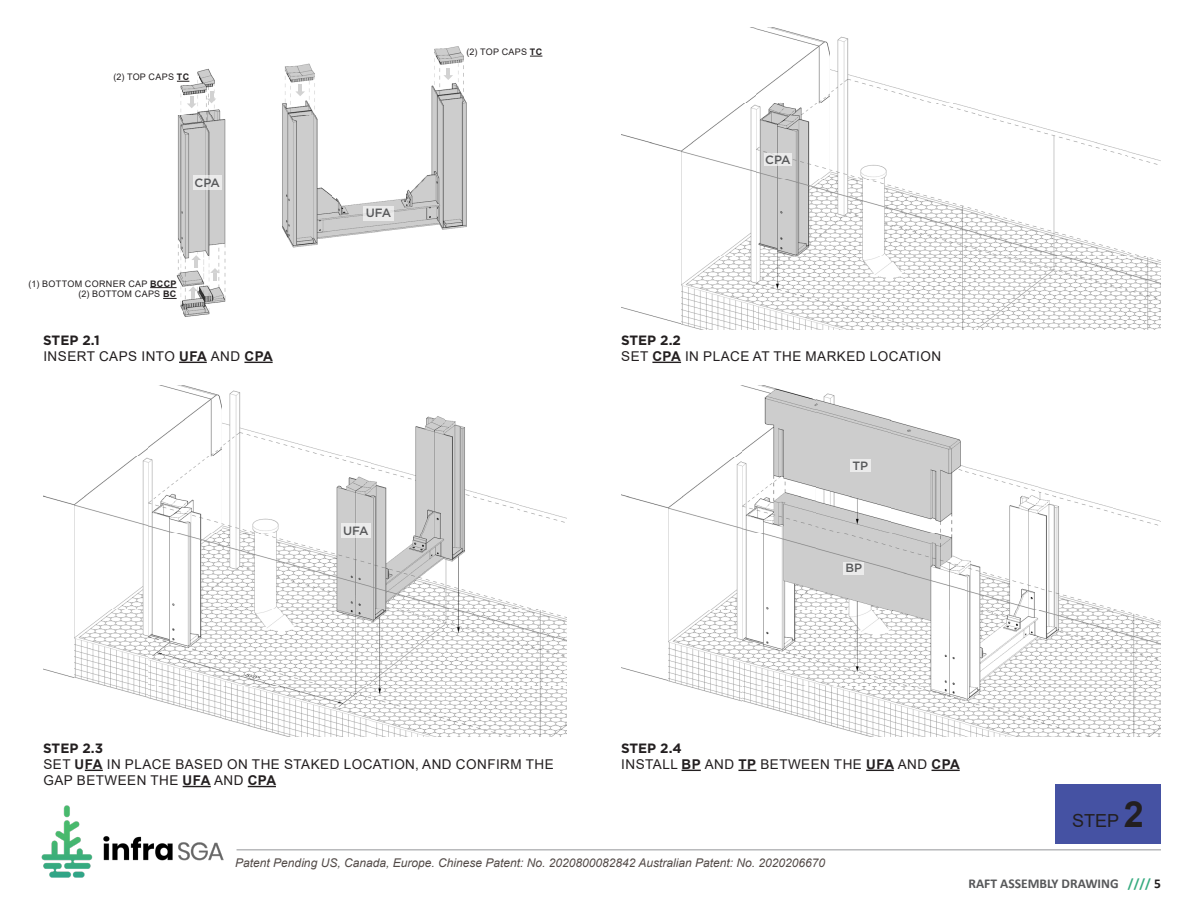
<style>
.page{position:relative;width:1188px;height:918px;background:#fff}
.page>*{position:absolute;margin:0;border:0;box-sizing:border-box;transform-origin:0 0}
.t1{font:18px "Arial";color:#231f20}
.LABEL{font:13.5px/16.2px "Arial";letter-spacing:.035em;color:#231f20}
.t2{font:700 13.5px "Gotham";color:#231f20}
.t3{font:700 13.5px "Calibri";color:#57585a}
.t4{font:italic 12px "Arial";color:#524a47}
.PANEL_LABEL_2{font:500 12px "Gotham";color:#57585a}
.LABEL-2{font:9px "Arial";letter-spacing:.035em;color:#231f20}
.s1{font-weight:700}
.s2{font-weight:700;font-size:36px}
.s3{color:#37ab80}
.s4{color:#231f20}
</style>
<div class="page">
<img style="left:745px;top:27px;width:205px;height:76px">
<img style="left:621px;top:103px;width:540px;height:226px">
<img style="left:135px;top:386px;width:330px;height:71px">
<img style="left:43px;top:457px;width:524px;height:153px">
<img style="left:43px;top:668px;width:31px;height:10px">
<img style="left:74px;top:610px;width:493px;height:127px">
<img style="left:735px;top:386px;width:226px;height:71px">
<img style="left:621px;top:457px;width:540px;height:153px">
<img style="left:621px;top:667px;width:47px;height:14px">
<img style="left:668px;top:610px;width:493px;height:127px">
<img style="left:176px;top:63px;width:140px;height:53px">
<img style="left:407px;top:46px;width:60px;height:146px">
<img style="left:150px;top:116px;width:34px;height:199px">
<img style="left:184px;top:116px;width:143px;height:76px">
<img style="left:184px;top:192px;width:283px;height:76px">
<img style="left:184px;top:268px;width:42px;height:49px">
<div style="left:1055px;top:785px;width:106px;height:59px;background:#4552a3"></div>
<img style="left:41px;top:805px;width:183px;height:73px">
<hr style="left:237px;top:849px;width:924px;height:1px;background:#939598">
<svg style="left:179px;top:362px;width:28px;height:1px"></svg>
<svg style="left:244px;top:362px;width:29px;height:1px"></svg>
<svg style="left:652px;top:362px;width:29px;height:1px"></svg>
<svg style="left:85px;top:770px;width:18px;height:1px"></svg>
<svg style="left:183px;top:786px;width:28px;height:1px"></svg>
<svg style="left:248px;top:786px;width:28px;height:1px"></svg>
<svg style="left:682px;top:770px;width:19px;height:1px"></svg>
<svg style="left:738px;top:770px;width:18px;height:1px"></svg>
<svg style="left:866px;top:770px;width:28px;height:1px"></svg>
<svg style="left:932px;top:770px;width:28px;height:1px"></svg>
<svg style="left:177px;top:81px;width:12px;height:1px"></svg>
<svg style="left:530px;top:56px;width:12px;height:1px"></svg>
<svg style="left:150px;top:287px;width:27px;height:1px"></svg>
<svg style="left:163px;top:298px;width:14px;height:1px"></svg>
<div style="left:764px;top:153px;width:28px;height:13px;background:#ebebeb"></div>
<div style="left:850px;top:459px;width:21px;height:13px;background:#ebebeb"></div>
<div style="left:844px;top:562px;width:20px;height:12px;background:#ebebeb"></div>
<svg style="left:194px;top:175px;width:28px;height:15px"></svg>
<div style="left:363px;top:206px;width:31px;height:14px;background:#ebebeb"></div>
<div style="left:341px;top:523px;width:29px;height:14px;background:#ebebeb"></div>
<svg style="left:443px;top:68px;width:10px;height:12px"></svg>
<svg style="left:295px;top:84px;width:10px;height:12px"></svg>
<svg style="left:207px;top:91px;width:9px;height:12px"></svg>
<svg style="left:187px;top:96px;width:10px;height:12px"></svg>
<svg style="left:210px;top:268px;width:10px;height:12px"></svg>
<svg style="left:191px;top:255px;width:10px;height:12px"></svg>
<svg style="left:188px;top:286px;width:10px;height:12px"></svg>
<p class="LABEL-2" style="left:114px;top:71px;width:77px">(2) TOP CAPS <span class="s1">TC</span></p>
<p class="PANEL_LABEL_2" style="left:195px;top:175px;width:27px">CPA</p>
<p class="LABEL-2" style="left:29px;top:277px;width:150px">(1) BOTTOM CORNER CAP <span class="s1">BCCP</span></p>
<p class="LABEL-2" style="left:78px;top:288px;width:99px">(2) BOTTOM CAPS <span class="s1">BC</span></p>
<p class="t2" style="left:43px;top:331px;width:58px">STEP 2.1</p>
<p class="LABEL" style="left:43px;top:348px;width:231px">INSERT CAPS INTO <span class="s1">UFA</span> AND <span class="s1">CPA</span></p>
<p class="PANEL_LABEL_2" style="left:366px;top:205px;width:27px">UFA</p>
<p class="PANEL_LABEL_2" style="left:343px;top:523px;width:27px">UFA</p>
<p class="LABEL-2" style="left:467px;top:46px;width:77px">(2) TOP CAPS <span class="s1">TC</span></p>
<p class="PANEL_LABEL_2" style="left:765px;top:152px;width:27px">CPA</p>
<p class="t2" style="left:621px;top:331px;width:61px">STEP 2.2</p>
<p class="LABEL" style="left:621px;top:348px;width:321px">SET <span class="s1">CPA</span> IN PLACE AT THE MARKED LOCATION</p>
<p class="PANEL_LABEL_2" style="left:852px;top:458px;width:17px">TP</p>
<p class="PANEL_LABEL_2" style="left:846px;top:560px;width:18px">BP</p>
<p class="t2" style="left:43px;top:739px;width:61px">STEP 2.3</p>
<p class="LABEL" style="left:43px;top:756px;width:512px">SET <span class="s1">UFA</span> IN PLACE BASED ON THE STAKED LOCATION, AND CONFIRM THE<br>GAP BETWEEN THE <span class="s1">UFA</span> AND <span class="s1">CPA</span></p>
<p class="t2" style="left:621px;top:739px;width:62px">STEP 2.4</p>
<p class="LABEL" style="left:621px;top:756px;width:340px">INSTALL <span class="s1">BP</span> AND <span class="s1">TP</span> BETWEEN THE <span class="s1">UFA</span> AND <span class="s1">CPA</span></p>
<p class="t1" style="left:1072px;top:809px;width:73px">STEP <span class="s2">2</span></p>
<p class="t4" style="left:235px;top:855px;width:591px">Patent Pending US, Canada, Europe. Chinese Patent: No. 2020800082842 Australian Patent: No. 2020206670</p>
<p class="t3" style="left:968px;top:874px;width:194px">RAFT ASSEMBLY DRAWING <span class="s3">////</span> <span class="s4">5</span></p>
</div>
